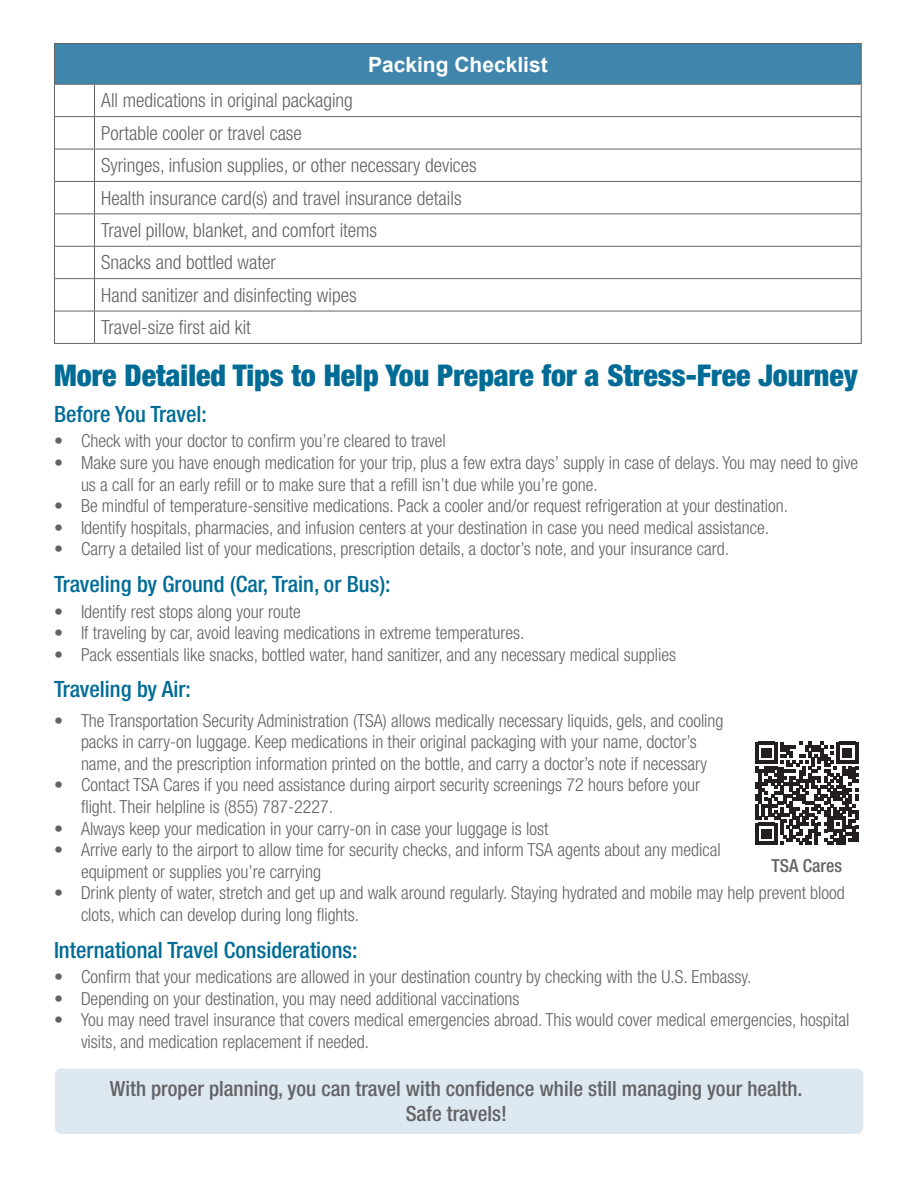
<style>
.page{position:relative;width:918px;height:1188px;background:#fff}
.page>*{position:absolute;margin:0;border:0;box-sizing:border-box;transform-origin:0 0}
.t1{font:900 condensed 30px "Helvetica Neue LT Std";color:#006c96}
.t2{font:500 condensed 22.5px "Helvetica Neue LT Std";color:#006c96}
.t3{font:500 condensed 21px/25.2px "Helvetica Neue LT Std";color:#636366;text-align:center}
.t4{font:700 21px "Arial";color:#fff}
.t5{font:300 condensed 19.5px "Helvetica Neue LT Std";color:#636366}
.t6{font:300 condensed 18px/21.6px "Helvetica Neue LT Std";color:#636366}
.t7{font:500 condensed 18px "Helvetica Neue LT Std";color:#636366}
</style>
<div class="page">
<div style="left:54px;top:43px;width:807px;height:41px;background:#4086ac"></div>
<svg style="left:55px;top:85px;width:806px;height:258px"></svg>
<hr style="left:54px;top:43px;width:40px;height:1px;background:#636366">
<hr style="left:94px;top:43px;width:768px;height:1px;background:#636366">
<hr style="left:55px;top:84px;width:40px;height:1px;background:#636366">
<hr style="left:94px;top:84px;width:767px;height:1px;background:#636366">
<hr style="left:55px;top:116px;width:40px;height:1px;background:#636366">
<hr style="left:94px;top:116px;width:767px;height:1px;background:#636366">
<hr style="left:55px;top:149px;width:40px;height:1px;background:#636366">
<hr style="left:94px;top:149px;width:767px;height:1px;background:#636366">
<hr style="left:55px;top:181px;width:40px;height:1px;background:#636366">
<hr style="left:94px;top:181px;width:767px;height:1px;background:#636366">
<hr style="left:55px;top:214px;width:40px;height:1px;background:#636366">
<hr style="left:94px;top:214px;width:767px;height:1px;background:#636366">
<hr style="left:55px;top:246px;width:40px;height:1px;background:#636366">
<hr style="left:94px;top:246px;width:767px;height:1px;background:#636366">
<hr style="left:55px;top:278px;width:40px;height:1px;background:#636366">
<hr style="left:94px;top:278px;width:767px;height:1px;background:#636366">
<hr style="left:55px;top:311px;width:40px;height:1px;background:#636366">
<hr style="left:94px;top:311px;width:767px;height:1px;background:#636366">
<hr style="left:54px;top:343px;width:40px;height:1px;background:#636366">
<hr style="left:94px;top:343px;width:768px;height:1px;background:#636366">
<hr style="left:54px;top:44px;width:1px;height:40px;background:#636366">
<hr style="left:861px;top:44px;width:1px;height:40px;background:#636366">
<hr style="left:54px;top:84px;width:1px;height:33px;background:#636366">
<hr style="left:94px;top:85px;width:1px;height:31px;background:#636366">
<hr style="left:861px;top:84px;width:1px;height:33px;background:#636366">
<hr style="left:54px;top:117px;width:1px;height:32px;background:#636366">
<hr style="left:94px;top:117px;width:1px;height:32px;background:#636366">
<hr style="left:861px;top:117px;width:1px;height:32px;background:#636366">
<hr style="left:54px;top:149px;width:1px;height:32px;background:#636366">
<hr style="left:94px;top:149px;width:1px;height:32px;background:#636366">
<hr style="left:861px;top:149px;width:1px;height:32px;background:#636366">
<hr style="left:54px;top:181px;width:1px;height:33px;background:#636366">
<hr style="left:94px;top:182px;width:1px;height:32px;background:#636366">
<hr style="left:861px;top:181px;width:1px;height:33px;background:#636366">
<hr style="left:54px;top:214px;width:1px;height:32px;background:#636366">
<hr style="left:94px;top:214px;width:1px;height:32px;background:#636366">
<hr style="left:861px;top:214px;width:1px;height:32px;background:#636366">
<hr style="left:54px;top:246px;width:1px;height:33px;background:#636366">
<hr style="left:94px;top:247px;width:1px;height:31px;background:#636366">
<hr style="left:861px;top:246px;width:1px;height:33px;background:#636366">
<hr style="left:54px;top:279px;width:1px;height:32px;background:#636366">
<hr style="left:94px;top:279px;width:1px;height:32px;background:#636366">
<hr style="left:861px;top:279px;width:1px;height:32px;background:#636366">
<hr style="left:54px;top:311px;width:1px;height:32px;background:#636366">
<hr style="left:94px;top:311px;width:1px;height:32px;background:#636366">
<hr style="left:861px;top:311px;width:1px;height:32px;background:#636366">
<div style="left:55px;top:1069px;width:808px;height:65px;background:#dde8f1;border-radius:7px"></div>
<svg style="left:756px;top:742px;width:102px;height:103px"></svg>
<p class="t4" style="left:368px;top:52px;width:181px">Packing Checklist</p>
<p class="t5" style="left:101px;top:89px;width:253px">All medications in original packaging</p>
<p class="t5" style="left:101px;top:122px;width:202px">Portable cooler or travel case</p>
<p class="t5" style="left:101px;top:154px;width:377px">Syringes, infusion supplies, or other necessary devices</p>
<p class="t5" style="left:101px;top:187px;width:362px">Health insurance card(s) and travel insurance details</p>
<p class="t5" style="left:101px;top:219px;width:278px">Travel pillow, blanket, and comfort items</p>
<p class="t5" style="left:101px;top:251px;width:176px">Snacks and bottled water</p>
<p class="t5" style="left:101px;top:284px;width:257px">Hand sanitizer and disinfecting wipes</p>
<p class="t5" style="left:101px;top:316px;width:151px">Travel-size first aid kit</p>
<p class="t1" style="left:54px;top:357px;width:805px">More Detailed Tips to Help You Prepare for a Stress-Free Journey</p>
<p class="t2" style="left:54px;top:401px;width:154px">Before You Travel:</p>
<p class="t6" style="left:54px;top:430px;width:393px">• Check with your doctor to confirm you’re cleared to travel</p>
<p class="t6" style="left:81px;top:452px;width:779px;text-indent:-27px">• Make sure you have enough medication for your trip, plus a few extra days’ supply in case of delays. You may need to give us a call for an early refill or to make sure that a refill isn’t due while you’re gone.</p>
<p class="t6" style="left:54px;top:495px;width:736px">• Be mindful of temperature-sensitive medications. Pack a cooler and/or request refrigeration at your destination.</p>
<p class="t6" style="left:54px;top:517px;width:717px">• Identify hospitals, pharmacies, and infusion centers at your destination in case you need medical assistance.</p>
<p class="t6" style="left:54px;top:538px;width:677px">• Carry a detailed list of your medications, prescription details, a doctor’s note, and your insurance card.</p>
<p class="t2" style="left:54px;top:571px;width:338px">Traveling by Ground (Car, Train, or Bus):</p>
<p class="t6" style="left:54px;top:600px;width:248px">• Identify rest stops along your route</p>
<p class="t6" style="left:54px;top:622px;width:472px">• If traveling by car, avoid leaving medications in extreme temperatures.</p>
<p class="t6" style="left:54px;top:644px;width:624px">• Pack essentials like snacks, bottled water, hand sanitizer, and any necessary medical supplies</p>
<p class="t2" style="left:54px;top:676px;width:138px">Traveling by Air:</p>
<p class="t6" style="left:54px;top:709px;width:671px;text-align:center">• The Transportation Security Administration (TSA) allows medically necessary liquids, gels, and cooling packs in carry-on luggage. Keep medications in their original packaging with your name, doctor’s<br>name, and the prescription information printed on the bottle, and carry a doctor’s note if necessary</p>
<p class="t6" style="left:81px;top:774px;width:621px;text-indent:-27px">• Contact TSA Cares if you need assistance during airport security screenings 72 hours before your flight. Their helpline is (855) 787-2227.</p>
<p class="t6" style="left:54px;top:817px;width:496px">• Always keep your medication in your carry-on in case your luggage is lost</p>
<p class="t6" style="left:81px;top:839px;width:641px;text-indent:-27px">• Arrive early to the airport to allow time for security checks, and inform TSA agents about any medical equipment or supplies you’re carrying</p>
<p class="t6" style="left:81px;top:882px;width:765px;text-indent:-27px">• Drink plenty of water, stretch and get up and walk around regularly. Staying hydrated and mobile may help prevent blood clots, which can develop during long flights.</p>
<p class="t2" style="left:54px;top:936px;width:305px">International Travel Considerations:</p>
<p class="t6" style="left:54px;top:966px;width:699px">• Confirm that your medications are allowed in your destination country by checking with the U.S. Embassy.</p>
<p class="t6" style="left:54px;top:987px;width:467px">• Depending on your destination, you may need additional vaccinations</p>
<p class="t6" style="left:81px;top:1009px;width:770px;text-indent:-27px">• You may need travel insurance that covers medical emergencies abroad. This would cover medical emergencies, hospital visits, and medication replacement if needed.</p>
<p class="t3" style="left:110px;top:1075px;width:694px">With proper planning, you can travel with confidence while still managing your health.<br>Safe travels!</p>
<p class="t7" style="left:772px;top:855px;width:72px">TSA Cares</p>
</div>
